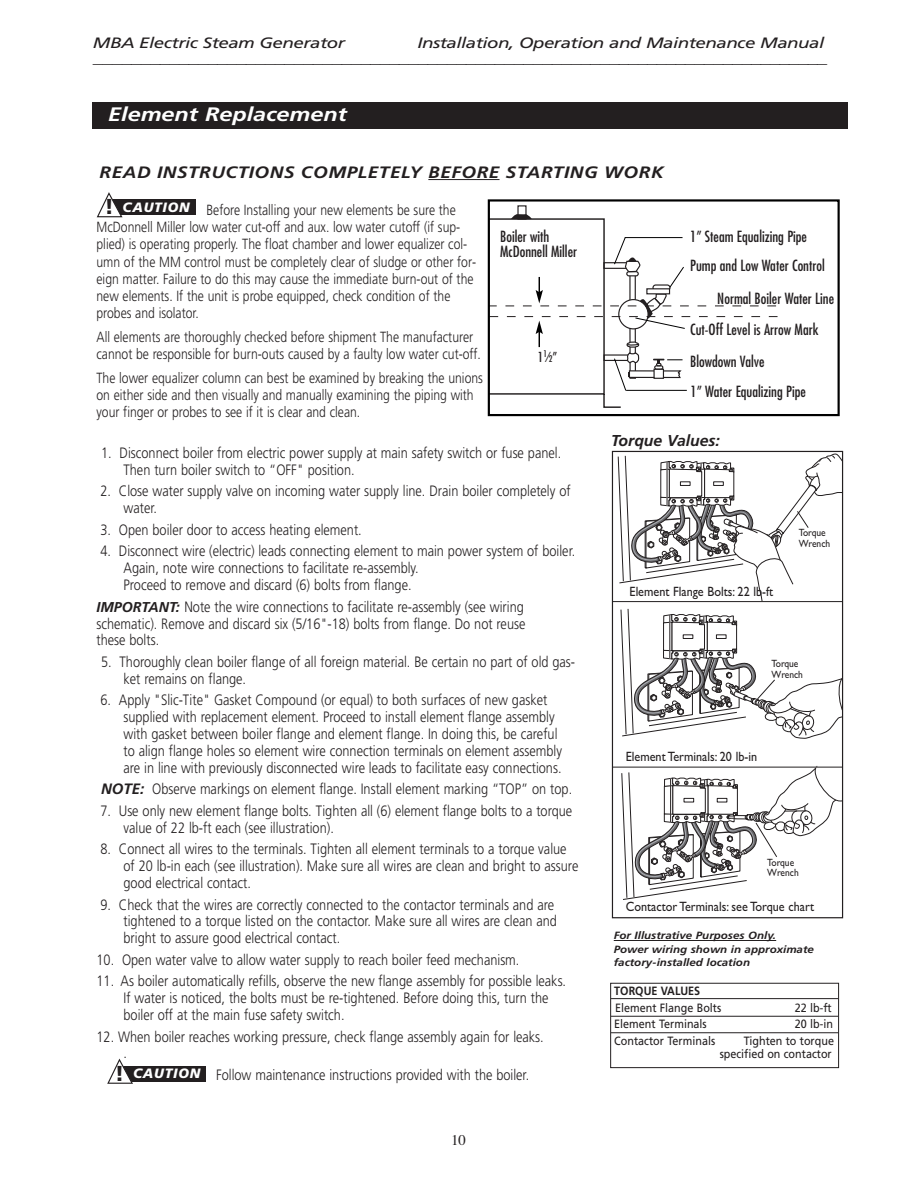
<style>
.page{position:relative;width:918px;height:1188px;background:#fff}
.page>*{position:absolute;margin:0;border:0;box-sizing:border-box;transform-origin:0 0}
.t1{font:italic 700 19.5px "Frutiger";color:#fff;scale:1.2 1}
.t2{font:italic 700 16.5px "Frutiger";letter-spacing:.03em;color:#231f20;scale:1.15 1}
.t3{font:italic 700 15.75px "Frutiger";color:#231f20}
.t4{font:300 15px/16.8px "Frutiger";color:#231f20;scale:.85 1}
.t5{font:condensed 15px/31.5px "Futura";color:#231f20}
.t6{font:italic 15px/15px "Frutiger";letter-spacing:-.03em;color:#231f20;text-align:right;scale:1.25 1}
.t7{font:15px "Times";color:#231f20}
.t8{font:300 14.7px/17.2px "Frutiger";color:#231f20;scale:.83 1}
.t9{font:13.5px "Gill Sans";color:#231f20;scale:.9 1}
.t10{font:italic 900 13.5px "Frutiger";letter-spacing:.06em;color:#fff}
.t11{font:condensed 13.5px "Futura";color:#231f20}
.t12{font:12px/13.5px "Frutiger";color:#231f20;text-align:right;scale:.9 1}
.t13{font:700 12px "Frutiger";color:#231f20;scale:.9 1}
.t14{font:italic 700 10.5px/13.5px "Frutiger";color:#231f20;scale:1.1 1}
.t15{font:10.5px/10.5px "Gill Sans";color:#231f20;scale:.9 1}
.s1{font-style:normal;font-size:21.6px;color:#231f20}
.s2{font-weight:700;font-style:italic;font-size:14.25px}
.s3{font-weight:700;font-style:italic}
.s4{font-size:9px}
</style>
<div class="page">
<div style="left:92px;top:102px;width:756px;height:27px;background:#231f20"></div>
<hr style="left:428px;top:179px;width:72px;height:1px;background:#231f20">
<hr style="left:612px;top:601px;width:231px;height:1px;background:#231f20">
<hr style="left:612px;top:767px;width:231px;height:1px;background:#231f20">
<hr style="left:614px;top:940px;width:162px;height:1px;background:#231f20">
<svg style="left:618px;top:454px;width:225px;height:148px"></svg>
<svg style="left:621px;top:766px;width:222px;height:134px"></svg>
<svg style="left:621px;top:609px;width:222px;height:130px"></svg>
<div style="left:488px;top:199px;width:352px;height:217px;border:2px solid #000"></div>
<svg style="left:488px;top:214px;width:290px;height:194px"></svg>
<div style="left:610px;top:983px;width:229px;height:85px;border:1px solid #231f20"></div>
<hr style="left:611px;top:998px;width:227px;height:1px;background:#231f20">
<hr style="left:611px;top:1016px;width:227px;height:1px;background:#231f20">
<hr style="left:611px;top:1032px;width:227px;height:1px;background:#231f20">
<div style="left:107px;top:200px;width:89px;height:15px;background:#231f20"></div>
<svg style="left:97px;top:192px;width:26px;height:25px"></svg>
<div style="left:117px;top:1066px;width:89px;height:15px;background:#231f20"></div>
<svg style="left:107px;top:1059px;width:26px;height:25px"></svg>
<p class="t6" style="left:93px;top:37px;width:589px">Installation, Operation and Maintenance Manual _____________________________________________________________________________</p>
<p class="t6" style="left:93px;top:37px;width:203px">MBA Electric Steam Generator</p>
<h1 class="t1" style="left:108px;top:107px;width:200px">Element Replacement</h1>
<p class="t2" style="left:100px;top:166px;width:492px">READ INSTRUCTIONS COMPLETELY BEFORE STARTING WORK</p>
<p class="t10" style="left:104px;top:202px;width:87px"><span class="s1">!</span> CAUTION</p>
<p class="t8" style="left:97px;top:202px;width:459px;text-indent:110px">Before Installing your new elements be sure the McDonnell Miller low water cut-off and aux. low water cutoff (if sup&shy;plied) is operating properly. The float chamber and lower equalizer col&shy;umn of the MM control must be completely clear of sludge or other for&shy;eign matter. Failure to do this may cause the immediate burn-out of the new elements. If the unit is probe equipped, check condition of the probes and isolator.</p>
<p class="t8" style="left:97px;top:329px;width:465px">All elements are thoroughly checked before shipment The manufacturer cannot be responsible for burn-outs caused by a faulty low water cut-off.</p>
<p class="t8" style="left:97px;top:370px;width:467px">The lower equalizer column can best be examined by breaking the unions on either side and then visually and manually examining the piping with your finger or probes to see if it is clear and clean.</p>
<p class="t4" style="left:124px;top:446px;width:516px;text-indent:-22px">1. Disconnect boiler from electric power supply at main safety switch or fuse panel.<br>Then turn boiler switch to “OFF" position.</p>
<p class="t4" style="left:124px;top:484px;width:528px;text-indent:-23px">2. Close water supply valve on incoming water supply line. Drain boiler completely of water.</p>
<p class="t4" style="left:100px;top:522px;width:309px">3. Open boiler door to access heating element.</p>
<p class="t4" style="left:124px;top:544px;width:533px;text-indent:-23px">4. Disconnect wire (electric) leads connecting element to main power system of boiler.<br>Again, note wire connections to facilitate re-assembly.<br>Proceed to remove and discard (6) bolts from flange.</p>
<p class="t4" style="left:97px;top:599px;width:506px;text-align:justify"><span class="s2">IMPORTANT:</span> Note the wire connections to facilitate re-assembly (see wiring schematic). Remove and discard six (5/16"-18) bolts from flange. Do not reuse these bolts.</p>
<p class="t4" style="left:124px;top:654px;width:533px;text-indent:-22px">5. Thoroughly clean boiler flange of all foreign material. Be certain no part of old gas&shy;ket remains on flange.</p>
<p class="t4" style="left:124px;top:693px;width:517px;text-indent:-23px">6. Apply "Slic-Tite" Gasket Compound (or equal) to both surfaces of new gasket supplied with replacement element. Proceed to install element flange assembly with gasket between boiler flange and element flange. In doing this, be careful to align flange holes so element wire connection terminals on element assembly are in line with previously disconnected wire leads to facilitate easy connections.</p>
<p class="t4" style="left:101px;top:782px;width:556px"><span class="s3">NOTE:</span> Observe markings on element flange. Install element marking “TOP” on top.</p>
<p class="t4" style="left:124px;top:803px;width:529px;text-indent:-23px">7. Use only new element flange bolts. Tighten all (6) element flange bolts to a torque value of 22 lb-ft each (see illustration).</p>
<p class="t4" style="left:124px;top:842px;width:537px;text-indent:-23px">8. Connect all wires to the terminals. Tighten all element terminals to a torque value of 20 lb-in each (see illustration). Make sure all wires are clean and bright to assure good electrical contact.</p>
<p class="t4" style="left:124px;top:897px;width:512px;text-indent:-23px">9. Check that the wires are correctly connected to the contactor terminals and are tightened to a torque listed on the contactor. Make sure all wires are clean and bright to assure good electrical contact.</p>
<p class="t4" style="left:97px;top:952px;width:499px">10. Open water valve to allow water supply to reach boiler feed mechanism.</p>
<p class="t4" style="left:124px;top:974px;width:522px;text-indent:-27px">11. As boiler automatically refills, observe the new flange assembly for possible leaks.<br>If water is noticed, the bolts must be re-tightened. Before doing this, turn the boiler off at the main fuse safety switch.</p>
<p class="t4" style="left:124px;top:1029px;width:496px;text-indent:-27px">12. When boiler reaches working pressure, check flange assembly again for leaks. .</p>
<p class="t4" style="left:216px;top:1068px;width:370px">Follow maintenance instructions provided with the boiler.</p>
<p class="t5" style="left:500px;top:229px;width:78px;line-height:15px">Boiler with<br>McDonnell Miller</p>
<p class="t11" style="left:538px;top:350px;width:21px">1<sup>1</sup>⁄<span class="s4">2</span>”</p>
<p class="t10" style="left:115px;top:1068px;width:87px"><span class="s1">!</span> CAUTION</p>
<p class="t7" style="left:451px;top:1131px;width:16px">10</p>
<p class="t5" style="left:690px;top:223px;width:136px;line-height:28.5px">1” Steam Equalizing Pipe<br>Pump and Low Water Control</p>
<p class="t5" style="left:690px;top:283px;width:145px;text-indent:27px">Normal Boiler Water Line<br>Cut-Off Level is Arrow Mark<br>Blowdown Valve</p>
<p class="t5" style="left:691px;top:376px;width:117px">1” Water Equalizing Pipe</p>
<p class="t3" style="left:611px;top:434px;width:110px">Torque Values:</p>
<p class="t9" style="left:630px;top:584px;width:161px">Element Flange Bolts: 22 lb-ft</p>
<p class="t15" style="left:799px;top:528px;width:37px">Torque<br>Wrench</p>
<p class="t15" style="left:772px;top:659px;width:37px">Torque<br>Wrench</p>
<p class="t9" style="left:626px;top:749px;width:147px">Element Terminals: 20 lb-in</p>
<p class="t15" style="left:767px;top:857px;width:37px">Torque<br>Wrench</p>
<p class="t9" style="left:626px;top:899px;width:211px">Contactor Terminals: see Torque chart</p>
<p class="t14" style="left:614px;top:930px;width:183px">For Illustrative Purposes Only.<br>Power wiring shown in approximate factory-installed location</p>
<p class="t13" style="left:614px;top:986px;width:97px">TORQUE VALUES</p>
<p class="t12" style="left:615px;top:1002px;width:120px">Element Flange Bolts</p>
<p class="t12" style="left:795px;top:1002px;width:43px">22 lb-ft</p>
<p class="t12" style="left:614px;top:1018px;width:104px">Element Terminals</p>
<p class="t12" style="left:795px;top:1018px;width:44px">20 lb-in</p>
<p class="t12" style="left:614px;top:1035px;width:114px">Contactor Terminals</p>
<p class="t12" style="left:720px;top:1035px;width:129px">Tighten to torque specified on contactor</p>
</div>
